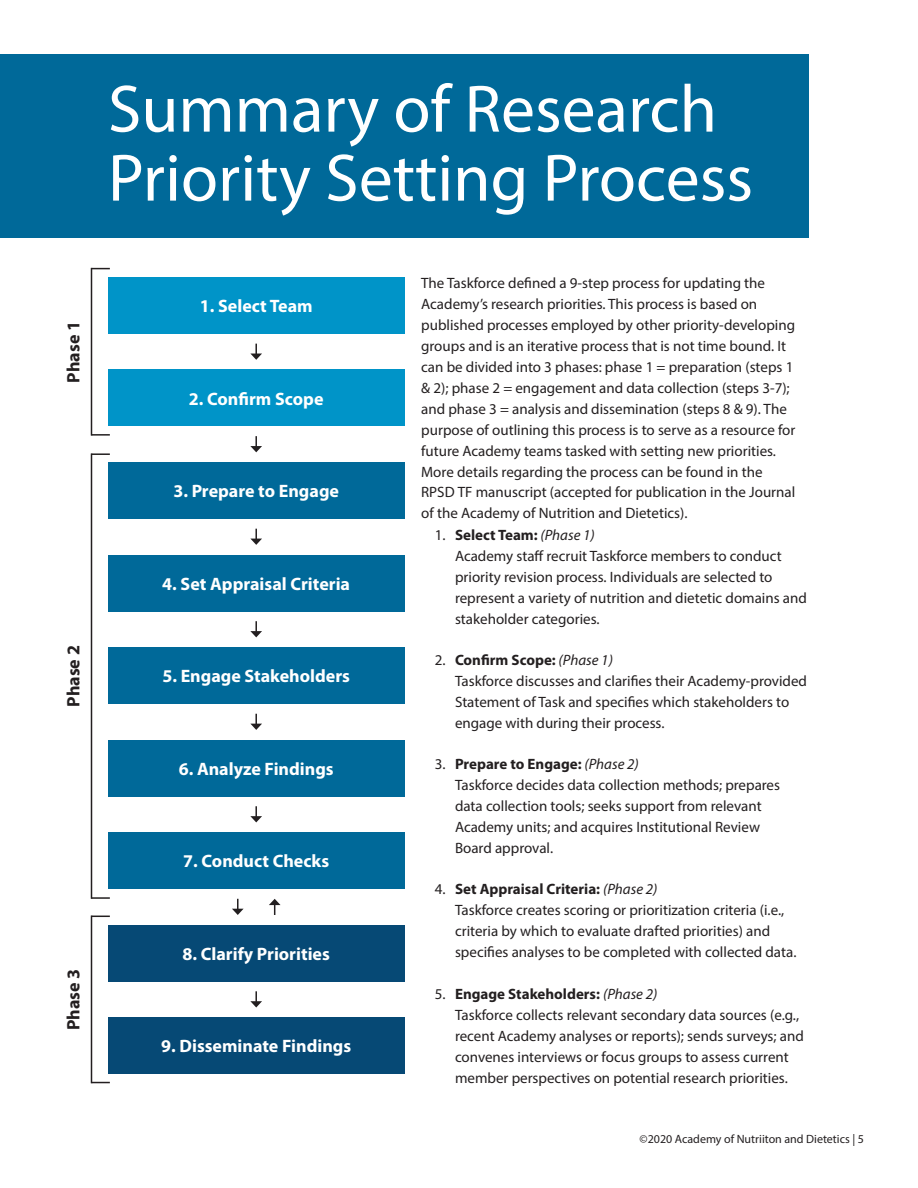
<style>
.page{position:relative;width:918px;height:1188px;background:#fff}
.page>*{position:absolute;margin:0;border:0;box-sizing:border-box;transform-origin:0 0}
._50pt_Header{font:67.5px/69px "Myriad Pro";color:#fff}
.Box_White{font:700 18px "Myriad Pro";color:#fff}
.t1{font:700 18px "Myriad Pro";color:#231f20}
.eatright_body{font:15px/21px "Myriad Pro";color:#231f20}
.t2{font:12px "Myriad Pro";color:#231f20}
.s1{font-weight:700}
.s2{font-style:italic}
</style>
<div class="page">
<div style="left:0;top:54px;width:809px;height:183px;background:#006999"></div>
<div style="left:108px;top:277px;width:296px;height:57px;background:#0094c8"></div>
<div style="left:108px;top:370px;width:296px;height:56px;background:#0094c8"></div>
<div style="left:108px;top:740px;width:296px;height:57px;background:#006999"></div>
<div style="left:108px;top:462px;width:296px;height:57px;background:#006999"></div>
<div style="left:108px;top:832px;width:296px;height:57px;background:#006999"></div>
<div style="left:108px;top:555px;width:296px;height:56px;background:#006999"></div>
<div style="left:108px;top:925px;width:296px;height:57px;background:#064975"></div>
<div style="left:108px;top:647px;width:296px;height:57px;background:#006999"></div>
<div style="left:108px;top:1017px;width:296px;height:57px;background:#064975"></div>
<svg style="left:250px;top:344px;width:12px;height:16px"></svg>
<svg style="left:250px;top:621px;width:12px;height:16px"></svg>
<svg style="left:250px;top:436px;width:12px;height:16px"></svg>
<svg style="left:250px;top:714px;width:12px;height:16px"></svg>
<svg style="left:250px;top:529px;width:12px;height:16px"></svg>
<svg style="left:250px;top:806px;width:12px;height:16px"></svg>
<svg style="left:250px;top:991px;width:12px;height:17px"></svg>
<svg style="left:232px;top:899px;width:12px;height:16px"></svg>
<svg style="left:269px;top:899px;width:12px;height:16px"></svg>
<svg style="left:92px;top:268px;width:18px;height:1px"></svg>
<svg style="left:92px;top:434px;width:18px;height:2px"></svg>
<hr style="left:91px;top:268px;width:1px;height:168px;background:#231f20">
<svg style="left:92px;top:916px;width:18px;height:1px"></svg>
<svg style="left:92px;top:1082px;width:18px;height:1px"></svg>
<hr style="left:91px;top:916px;width:1px;height:167px;background:#231f20">
<svg style="left:92px;top:453px;width:18px;height:2px"></svg>
<svg style="left:92px;top:897px;width:18px;height:2px"></svg>
<hr style="left:91px;top:453px;width:1px;height:446px;background:#231f20">
<p class="t1" style="left:62px;top:383px;width:63px;rotate:-90deg">Phase 1</p>
<p class="t1" style="left:62px;top:707px;width:63px;rotate:-90deg">Phase 2</p>
<p class="t1" style="left:62px;top:1030px;width:63px;rotate:-90deg">Phase 3</p>
<p class="_50pt_Header" style="left:108px;top:73px;width:647px">Summary of Research<br>Priority Setting Process</p>
<p class="Box_White" style="left:200px;top:294px;width:114px">1. Select Team</p>
<p class="Box_White" style="left:189px;top:387px;width:136px">2. Confirm Scope</p>
<p class="Box_White" style="left:173px;top:479px;width:167px">3. Prepare to Engage</p>
<p class="Box_White" style="left:162px;top:572px;width:189px">4. Set Appraisal Criteria</p>
<p class="Box_White" style="left:162px;top:665px;width:189px">5. Engage Stakeholders</p>
<p class="Box_White" style="left:179px;top:757px;width:157px">6. Analyze Findings</p>
<p class="Box_White" style="left:183px;top:850px;width:147px">7. Conduct Checks</p>
<p class="Box_White" style="left:183px;top:942px;width:149px">8. Clarify Priorities</p>
<p class="Box_White" style="left:161px;top:1035px;width:192px">9. Disseminate Findings</p>
<p class="eatright_body" style="left:421px;top:273px;width:376px">The Taskforce defined a 9-step process for updating the Academy’s research priorities. This process is based on published processes employed by other priority-developing groups and is an iterative process that is not time bound. It can be divided into 3 phases: phase 1 = preparation (steps 1 &amp; 2); phase 2 = engagement and data collection (steps 3-7); and phase 3 = analysis and dissemination (steps 8 &amp; 9). The purpose of outlining this process is to serve as a resource for future Academy teams tasked with setting new priorities.<br>More details regarding the process can be found in the RPSD TF manuscript (accepted for publication in the Journal of the Academy of Nutrition and Dietetics).</p>
<p class="eatright_body" style="left:455px;top:524px;width:353px;text-indent:-20px">1. <span class="s1">Select Team:</span> <span class="s2">(Phase 1)<br></span>Academy staff recruit Taskforce members to conduct priority revision process. Individuals are selected to represent a variety of nutrition and dietetic domains and stakeholder categories.</p>
<p class="eatright_body" style="left:455px;top:649px;width:354px;text-indent:-20px">2. <span class="s1">Confirm Scope:</span> <span class="s2">(Phase 1)<br></span>Taskforce discusses and clarifies their Academy-provided Statement of Task and specifies which stakeholders to engage with during their process.</p>
<p class="eatright_body" style="left:455px;top:753px;width:327px;text-indent:-20px">3. <span class="s1">Prepare to Engage:</span> <span class="s2">(Phase 2)<br></span>Taskforce decides data collection methods; prepares data collection tools; seeks support from relevant Academy units; and acquires Institutional Review Board approval.</p>
<p class="eatright_body" style="left:455px;top:879px;width:343px;text-indent:-20px">4. <span class="s1">Set Appraisal Criteria:</span> <span class="s2">(Phase 2)<br></span>Taskforce creates scoring or prioritization criteria (i.e., criteria by which to evaluate drafted priorities) and specifies analyses to be completed with collected data.</p>
<p class="eatright_body" style="left:455px;top:983px;width:350px;text-indent:-20px">5. <span class="s1">Engage Stakeholders:</span> <span class="s2">(Phase 2)<br></span>Taskforce collects relevant secondary data sources (e.g., recent Academy analyses or reports); sends surveys; and convenes interviews or focus groups to assess current member perspectives on potential research priorities.</p>
<p class="t2" style="left:640px;top:1132px;width:226px">©2020 Academy of Nutriiton and Dietetics | 5</p>
</div>
